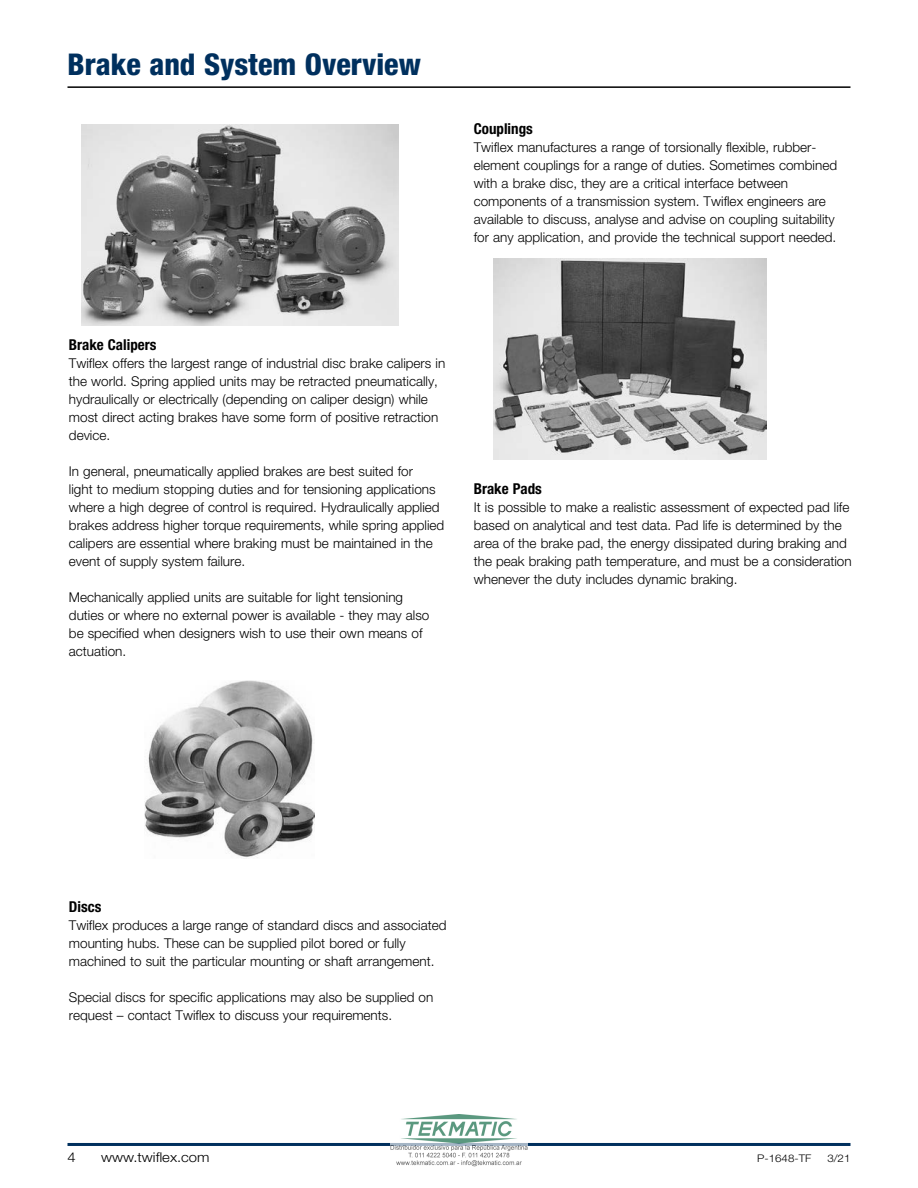
<style>
.page{position:relative;width:918px;height:1188px;background:#fff}
.page>*{position:absolute;margin:0;border:0;box-sizing:border-box;transform-origin:0 0}
.t1{font:800 condensed 30px "Helvetica Neue LT Std";color:#00305e}
.t2{font:700 condensed 15px "Helvetica Neue LT Std";color:#000}
.t3{font:300 13.5px/18px "Helvetica Neue LT Std";color:#000}
.t4{font:300 13.5px "Helvetica Neue LT Std";color:#000;scale:1.1 1}
.t5{font:300 10.5px "Helvetica Neue LT Std";color:#000;scale:1.1 1}
</style>
<div class="page">
<hr style="left:68px;top:86px;width:782px;height:2px;background:#000">
<hr style="left:68px;top:1143px;width:782px;height:3px;background:#00305e">
<img style="left:82px;top:125px;width:316px;height:200px">
<img style="left:144px;top:681px;width:170px;height:177px">
<img style="left:493px;top:259px;width:274px;height:201px">
<img style="left:390px;top:1115px;width:138px;height:52px">
<h1 class="t1" style="left:68px;top:46px;width:355px">Brake and System Overview</h1>
<p class="t2" style="left:474px;top:120px;width:61px">Couplings</p>
<p class="t3" style="left:474px;top:138px;width:365px">Twiflex manufactures a range of torsionally flexible, rubber&shy;element couplings for a range of duties. Sometimes combined with a brake disc, they are a critical interface between components of a transmission system. Twiflex engineers are available to discuss, analyse and advise on coupling suitability for any application, and provide the technical support needed.</p>
<p class="t2" style="left:69px;top:336px;width:89px">Brake Calipers</p>
<p class="t3" style="left:69px;top:354px;width:378px">Twiflex offers the largest range of industrial disc brake calipers in the world. Spring applied units may be retracted pneumatically, hydraulically or electrically (depending on caliper design) while most direct acting brakes have some form of positive retraction device.</p>
<p class="t3" style="left:69px;top:462px;width:377px">In general, pneumatically applied brakes are best suited for<br>light to medium stopping duties and for tensioning applications where a high degree of control is required. Hydraulically applied brakes address higher torque requirements, while spring applied calipers are essential where braking must be maintained in the event of supply system failure.</p>
<p class="t3" style="left:69px;top:588px;width:362px">Mechanically applied units are suitable for light tensioning duties or where no external power is available - they may also be specified when designers wish to use their own means of actuation.</p>
<p class="t2" style="left:474px;top:480px;width:70px">Brake Pads</p>
<p class="t3" style="left:474px;top:498px;width:379px">It is possible to make a realistic assessment of expected pad life based on analytical and test data. Pad life is determined by the area of the brake pad, the energy dissipated during braking and the peak braking path temperature, and must be a consideration whenever the duty includes dynamic braking.</p>
<p class="t2" style="left:69px;top:897px;width:34px">Discs</p>
<p class="t3" style="left:69px;top:916px;width:379px">Twiflex produces a large range of standard discs and associated mounting hubs. These can be supplied pilot bored or fully machined to suit the particular mounting or shaft arrangement.</p>
<p class="t3" style="left:69px;top:988px;width:366px">Special discs for specific applications may also be supplied on request – contact Twiflex to discuss your requirements.</p>
<p class="t4" style="left:68px;top:1149px;width:9px">4</p>
<p class="t4" style="left:101px;top:1149px;width:100px">www.twiflex.com</p>
<p class="t5" style="left:757px;top:1152px;width:51px">P-1648-TF</p>
<p class="t5" style="left:827px;top:1152px;width:23px">3/21</p>
</div>
